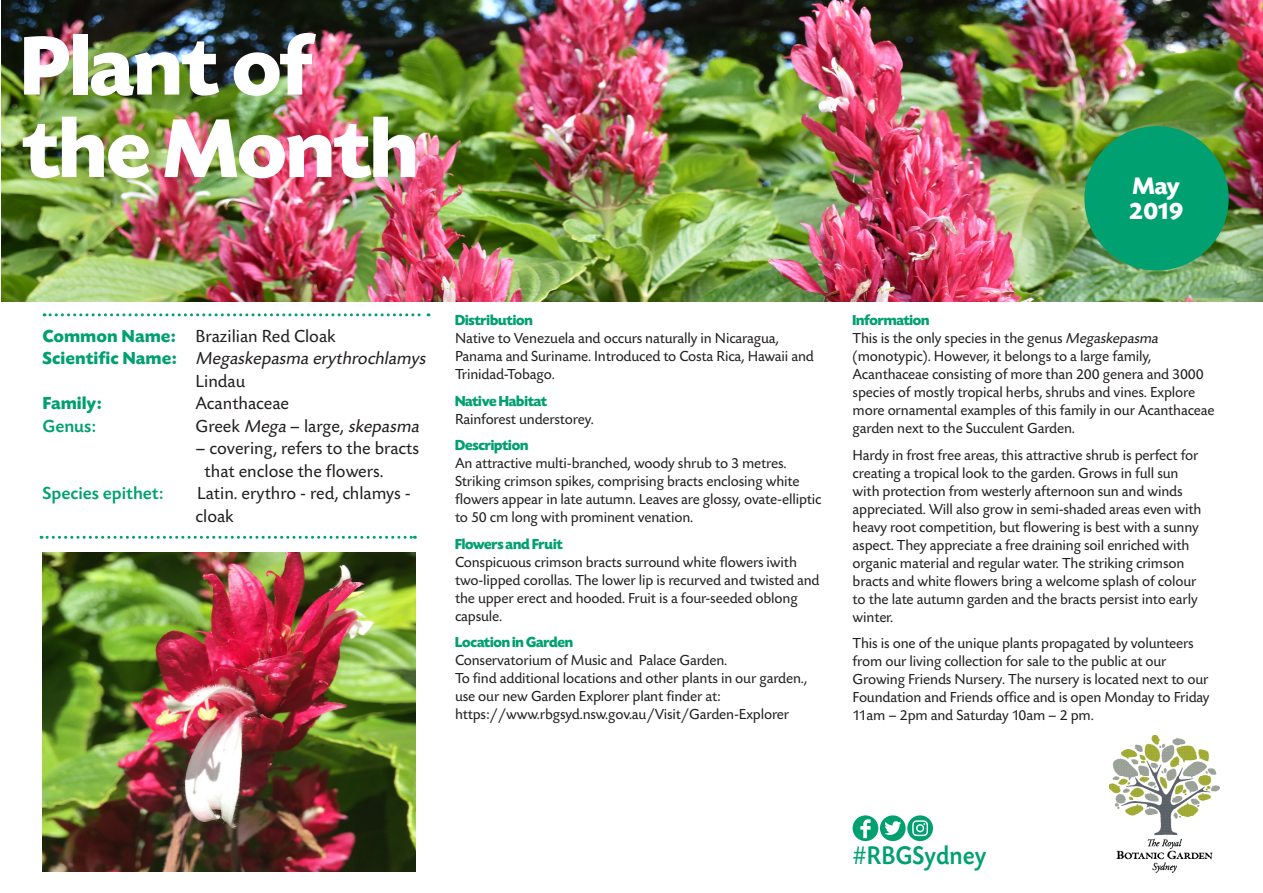
<style>
.page{position:relative;width:1263px;height:893px;background:#fff}
.page>*{position:absolute;margin:0;border:0;box-sizing:border-box;transform-origin:0 0}
.t1{font:700 86.4px/82.5px "Today SH";color:#fff}
.t2{font:500 26.25px "Today SB";color:#00a070;scale:.91 1}
.t3{font:700 24.75px/24.8px "Today SB";letter-spacing:-.055em;color:#fff}
.t4{font:18px/22.5px "Today SB";color:#231f20}
.t5{font:italic 18px "Today SB";color:#231f20}
.t6{font:500 18px "Today SB";color:#00a070}
.t7{font:700 18px "Today SB";color:#00a070}
.t8{font:15px/18px "Today SB";letter-spacing:-.01em;color:#231f20}
.t9{font:700 15px "Today SH";letter-spacing:-.01em;color:#00a070}
.s1{font-weight:700;color:#00a070}
.s2{font-weight:700;font-style:normal;color:#00a070}
.s3{font-style:italic}
.s4{font-family:"Today SH";font-weight:700;color:#00a070}
</style>
<div class="page">
<img style="left:1px;top:0;width:1262px;height:302px">
<div style="left:1084px;top:126px;width:145px;height:144px;background:#00a070;border-radius:50%"></div>
<img style="left:1109px;top:736px;width:111px;height:136px">
<svg style="left:44px;top:313px;width:385px;height:3px"></svg>
<img style="left:43px;top:553px;width:373px;height:319px">
<svg style="left:907px;top:815px;width:26px;height:26px"></svg>
<div style="left:853px;top:815px;width:25px;height:26px;background:#00a070;border-radius:50%"></div>
<svg style="left:880px;top:815px;width:49px;height:26px"></svg>
<svg style="left:860px;top:819px;width:10px;height:19px"></svg>
<svg style="left:41px;top:536px;width:374px;height:3px"></svg>
<p class="t1" style="left:21px;top:28px;width:398px">Plant of the Month</p>
<p class="t3" style="left:1129px;top:175px;width:56px">May<br>2019</p>
<p class="t4" style="left:43px;top:325px;width:295px"><span class="s1">Common Name:</span> Brazilian Red Cloak</p>
<p class="t5" style="left:43px;top:349px;width:388px"><span class="s2">S c i e n t i fi c N a m e :</span> Megaskepasma erythrochlamys</p>
<p class="t4" style="left:196px;top:370px;width:51px">Lindau</p>
<p class="t7" style="left:43px;top:394px;width:61px">Family:</p>
<p class="t4" style="left:196px;top:393px;width:95px">Acanthaceae</p>
<p class="t6" style="left:43px;top:416px;width:55px">Genus:</p>
<p class="t4" style="left:196px;top:415px;width:229px">G re e k <span class="s3">Mega</span> – l a rg e, <span class="s3">skepasma</span></p>
<p class="t4" style="left:205px;top:438px;width:216px;text-indent:-9px">– covering, refers to the bracts that enclose the flowers.</p>
<p class="t6" style="left:43px;top:484px;width:122px">Species epithet:</p>
<p class="t4" style="left:196px;top:483px;width:217px">Latin. erythro - red, chlamys - cloak</p>
<p class="t9" style="left:455px;top:312px;width:79px">Distribution</p>
<p class="t8" style="left:455px;top:330px;width:360px">Native to Venezuela and occurs naturally in Nicaragua,<br>Panama and Suriname. Introduced to Costa Rica, Hawaii and<br>Trinidad-Tobago.</p>
<p class="t8" style="left:455px;top:392px;width:140px"><span class="s4">Native Habitat<br></span>Rainforest understorey.</p>
<p class="t8" style="left:455px;top:437px;width:368px"><span class="s4">Description<br></span>An attractive multi-branched, woody shrub to 3 metres.<br>Striking crimson spikes, comprising bracts enclosing white flowers appear in late autumn. Leaves are glossy, ovate-elliptic to 50 cm long with prominent venation.</p>
<p class="t8" style="left:455px;top:535px;width:366px"><span class="s4">Flowers and Fruit<br></span>Conspicuous crimson bracts surround white flowers iwith two-lipped corollas. The lower lip is recurved and twisted and the upper erect and hooded. Fruit is a four-seeded oblong capsule.</p>
<p class="t8" style="left:455px;top:634px;width:354px"><span class="s4">Location in Garden<br></span>Conservatorium of Music and Palace Garden.<br>To find additional locations and other plants in our garden., use our new Garden Explorer plant finder at: https://www.rbgsyd.nsw.gov.au/Visit/Garden-Explorer</p>
<p class="t8" style="left:853px;top:312px;width:363px"><span class="s4">Information<br></span>This is the only species in the genus <span class="s3">Megaskepasma </span>(monotypic). However, it belongs to a large family, Acanthaceae consisting of more than 200 genera and 3000 species of mostly tropical herbs, shrubs and vines. Explore more ornamental examples of this family in our Acanthaceae garden next to the Succulent Garden.</p>
<p class="t8" style="left:853px;top:446px;width:350px">Hardy in frost free areas, this attractive shrub is perfect for creating a tropical look to the garden. Grows in full sun with protection from westerly afternoon sun and winds appreciated. Will also grow in semi-shaded areas even with heavy root competition, but flowering is best with a sunny aspect. They appreciate a free draining soil enriched with organic material and regular water. The striking crimson bracts and white flowers bring a welcome splash of colour to the late autumn garden and the bracts persist into early winter.</p>
<p class="t8" style="left:853px;top:635px;width:358px">This is one of the unique plants propagated by volunteers from our living collection for sale to the public at our Growing Friends Nursery. The nursery is located next to our Foundation and Friends office and is open Monday to Friday 11am – 2pm and Saturday 10am – 2 pm.</p>
<p class="t2" style="left:853px;top:841px;width:148px">#RBGSydney</p>
</div>
